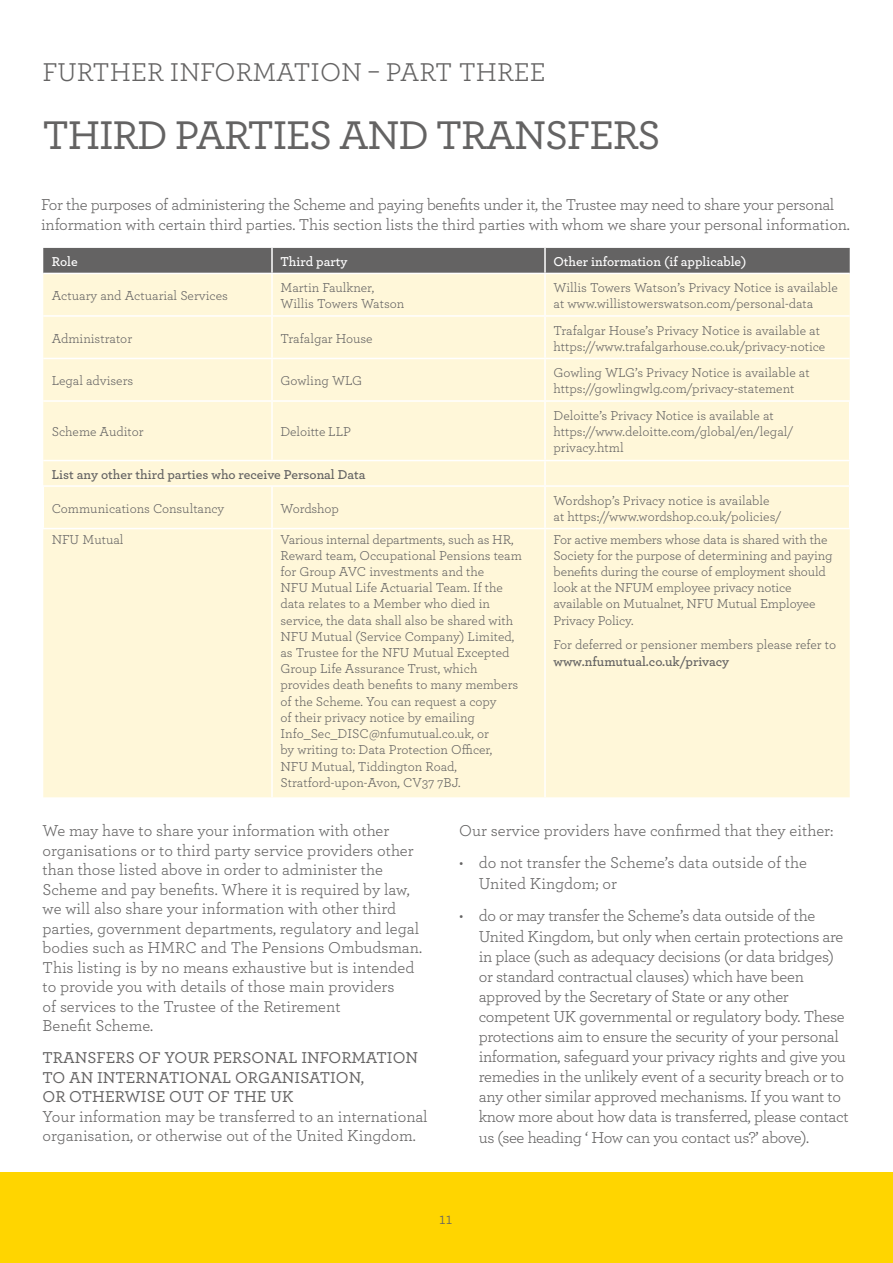
<style>
.page{position:relative;width:893px;height:1263px;background:#fff}
.page>*{position:absolute;margin:0;border:0;box-sizing:border-box;transform-origin:0 0}
.t1{font:500 42px "Archer";letter-spacing:-.03em;color:#646363}
.t2{font:27px "Archer";color:#646363}
.t3{font:16.5px/19.5px "Archer";letter-spacing:-.015em;color:#646363}
.t4{font:500 16.5px/19.5px "Archer";color:#646363}
.t5{font:13.5px/16.2px "Archer";letter-spacing:-.005em;color:#646363}
.t6{font:600 13.5px "Archer";color:#646363}
.t7{font:600 13.5px "Archer";color:#fff}
</style>
<div class="page">
<div style="left:0;top:1173px;width:893px;height:90px;background:#ffd500"></div>
<div style="left:43px;top:248px;width:807px;height:25px;background:#646363"></div>
<div style="left:43px;top:274px;width:807px;height:523px;background:#fff7d9"></div>
<hr style="left:271px;top:248px;width:2px;height:25px;background:#fff">
<hr style="left:544px;top:248px;width:2px;height:25px;background:#fff">
<hr style="left:271px;top:274px;width:2px;height:41px;background:#fff">
<hr style="left:544px;top:274px;width:2px;height:41px;background:#fff">
<hr style="left:43px;top:315px;width:229px;height:2px;background:#fff">
<hr style="left:272px;top:315px;width:273px;height:2px;background:#fff">
<hr style="left:271px;top:317px;width:2px;height:41px;background:#fff">
<hr style="left:545px;top:315px;width:305px;height:2px;background:#fff">
<hr style="left:544px;top:317px;width:2px;height:41px;background:#fff">
<hr style="left:43px;top:358px;width:229px;height:1px;background:#fff">
<hr style="left:272px;top:358px;width:273px;height:1px;background:#fff">
<hr style="left:271px;top:359px;width:2px;height:41px;background:#fff">
<hr style="left:545px;top:358px;width:305px;height:1px;background:#fff">
<hr style="left:544px;top:359px;width:2px;height:41px;background:#fff">
<hr style="left:271px;top:529px;width:2px;height:268px;background:#fff">
<hr style="left:544px;top:529px;width:2px;height:268px;background:#fff">
<hr style="left:43px;top:400px;width:229px;height:2px;background:#fff">
<hr style="left:272px;top:400px;width:273px;height:2px;background:#fff">
<hr style="left:545px;top:400px;width:305px;height:2px;background:#fff">
<hr style="left:271px;top:402px;width:2px;height:58px;background:#fff">
<hr style="left:544px;top:402px;width:2px;height:58px;background:#fff">
<hr style="left:849px;top:402px;width:1px;height:58px;background:#fff">
<hr style="left:43px;top:460px;width:229px;height:1px;background:#fff">
<hr style="left:272px;top:460px;width:273px;height:1px;background:#fff">
<hr style="left:545px;top:460px;width:305px;height:1px;background:#fff">
<hr style="left:544px;top:461px;width:2px;height:24px;background:#fff">
<svg style="left:849px;top:461px;width:1px;height:24px"></svg>
<hr style="left:43px;top:485px;width:229px;height:2px;background:#fff">
<hr style="left:43px;top:487px;width:1px;height:41px;background:#fff">
<hr style="left:43px;top:528px;width:229px;height:1px;background:#fff">
<hr style="left:272px;top:485px;width:273px;height:2px;background:#fff">
<hr style="left:271px;top:487px;width:2px;height:41px;background:#fff">
<hr style="left:272px;top:528px;width:273px;height:1px;background:#fff">
<hr style="left:545px;top:485px;width:305px;height:2px;background:#fff">
<hr style="left:544px;top:487px;width:2px;height:41px;background:#fff">
<hr style="left:849px;top:487px;width:1px;height:41px;background:#fff">
<hr style="left:545px;top:528px;width:305px;height:1px;background:#fff">
<h2 class="t2" style="left:43px;top:54px;width:505px">FURTHER INFORMATION – PART THREE</h2>
<h1 class="t1" style="left:43px;top:104px;width:620px">THIRD PARTIES AND TRANSFERS</h1>
<p class="t3" style="left:41px;top:194px;width:810px">For the purposes of administering the Scheme and paying benefits under it, the Trustee may need to share your personal information with certain third parties. This section lists the third parties with whom we share your personal information.</p>
<p class="t7" style="left:52px;top:251px;width:27px">Role</p>
<p class="t7" style="left:280px;top:251px;width:68px">Third party</p>
<p class="t7" style="left:553px;top:251px;width:194px">Other information (if applicable)</p>
<p class="t5" style="left:52px;top:287px;width:178px">Actuary and Actuarial Services</p>
<p class="t5" style="left:280px;top:279px;width:125px">Martin Faulkner,<br>Willis Towers Watson</p>
<p class="t5" style="left:553px;top:279px;width:286px">Willis Towers Watson’s Privacy Notice is available at www.willistowerswatson.com/personal-data</p>
<p class="t5" style="left:52px;top:329px;width:82px">Administrator</p>
<p class="t5" style="left:280px;top:329px;width:94px">Trafalgar House</p>
<p class="t5" style="left:553px;top:321px;width:273px">Trafalgar House’s Privacy Notice is available at https://www.trafalgarhouse.co.uk/privacy-notice</p>
<p class="t5" style="left:52px;top:372px;width:83px">Legal advisers</p>
<p class="t5" style="left:280px;top:372px;width:83px">Gowling WLG</p>
<p class="t5" style="left:553px;top:364px;width:258px">Gowling WLG’s Privacy Notice is available at https://gowlingwlg.com/privacy-statement</p>
<p class="t5" style="left:52px;top:423px;width:93px">Scheme Auditor</p>
<p class="t5" style="left:280px;top:423px;width:72px">Deloitte LLP</p>
<p class="t5" style="left:553px;top:407px;width:241px">Deloitte’s Privacy Notice is available at https://www.deloitte.com/global/en/legal/ privacy.html</p>
<p class="t6" style="left:52px;top:464px;width:315px">List any other third parties who receive Personal Data</p>
<p class="t5" style="left:52px;top:499px;width:174px">Communications Consultancy</p>
<p class="t5" style="left:280px;top:499px;width:60px">Wordshop</p>
<p class="t5" style="left:553px;top:491px;width:229px">Wordshop’s Privacy notice is available at https://www.wordshop.co.uk/policies/</p>
<p class="t5" style="left:52px;top:530px;width:73px">NFU Mutual</p>
<p class="t5" style="left:280px;top:530px;width:243px">Various internal departments, such as HR, Reward team, Occupational Pensions team for Group AVC investments and the<br>NFU Mutual Life Actuarial Team. If the data relates to a Member who died in service, the data shall also be shared with NFU Mutual (Service Company) Limited, as Trustee for the NFU Mutual Excepted Group Life Assurance Trust, which provides death benefits to many members of the Scheme. You can request a copy<br>of their privacy notice by emailing Info_Sec_DISC@nfumutual.co.uk, or<br>by writing to: Data Protection Officer, NFU Mutual, Tiddington Road, Stratford-upon-Avon, CV37 7BJ.</p>
<p class="t5" style="left:553px;top:530px;width:281px">For active members whose data is shared with the Society for the purpose of determining and paying benefits during the course of employment should look at the NFUM employee privacy notice available on Mutualnet, NFU Mutual Employee Privacy Policy.</p>
<p class="t5" style="left:553px;top:636px;width:284px">For deferred or pensioner members please refer to</p>
<p class="t6" style="left:553px;top:651px;width:177px">www.nfumutual.co.uk/privacy</p>
<p class="t3" style="left:43px;top:820px;width:381px">We may have to share your information with other organisations or to third party service providers other than those listed above in order to administer the Scheme and pay benefits. Where it is required by law, we will also share your information with other third parties, government departments, regulatory and legal bodies such as HMRC and The Pensions Ombudsman.<br>This listing is by no means exhaustive but is intended to provide you with details of those main providers<br>of services to the Trustee of the Retirement<br>Benefit Scheme.</p>
<p class="t4" style="left:43px;top:1047px;width:377px">TRANSFERS OF YOUR PERSONAL INFORMATION<br>TO AN INTERNATIONAL ORGANISATION,<br>OR OTHERWISE OUT OF THE UK</p>
<p class="t3" style="left:43px;top:1106px;width:387px">Your information may be transferred to an international organisation, or otherwise out of the United Kingdom.</p>
<p class="t3" style="left:459px;top:820px;width:376px">Our service providers have confirmed that they either:</p>
<p class="t3" style="left:479px;top:852px;width:330px;line-height:20.1px;text-indent:-20px">• do not transfer the Scheme’s data outside of the<br>United Kingdom; or</p>
<p class="t3" style="left:479px;top:905px;width:371px;line-height:20.1px;text-indent:-20px">• do or may transfer the Scheme’s data outside of the United Kingdom, but only when certain protections are in place (such as adequacy decisions (or data bridges) or standard contractual clauses) which have been approved by the Secretary of State or any other competent UK governmental or regulatory body. These protections aim to ensure the security of your personal information, safeguard your privacy rights and give you remedies in the unlikely event of a security breach or to any other similar approved mechanisms. If you want to know more about how data is transferred, please contact us (see heading ‘ How can you contact us?’ above).</p>
<p class="t3" style="left:439px;top:1208px;width:15px">11</p>
</div>
